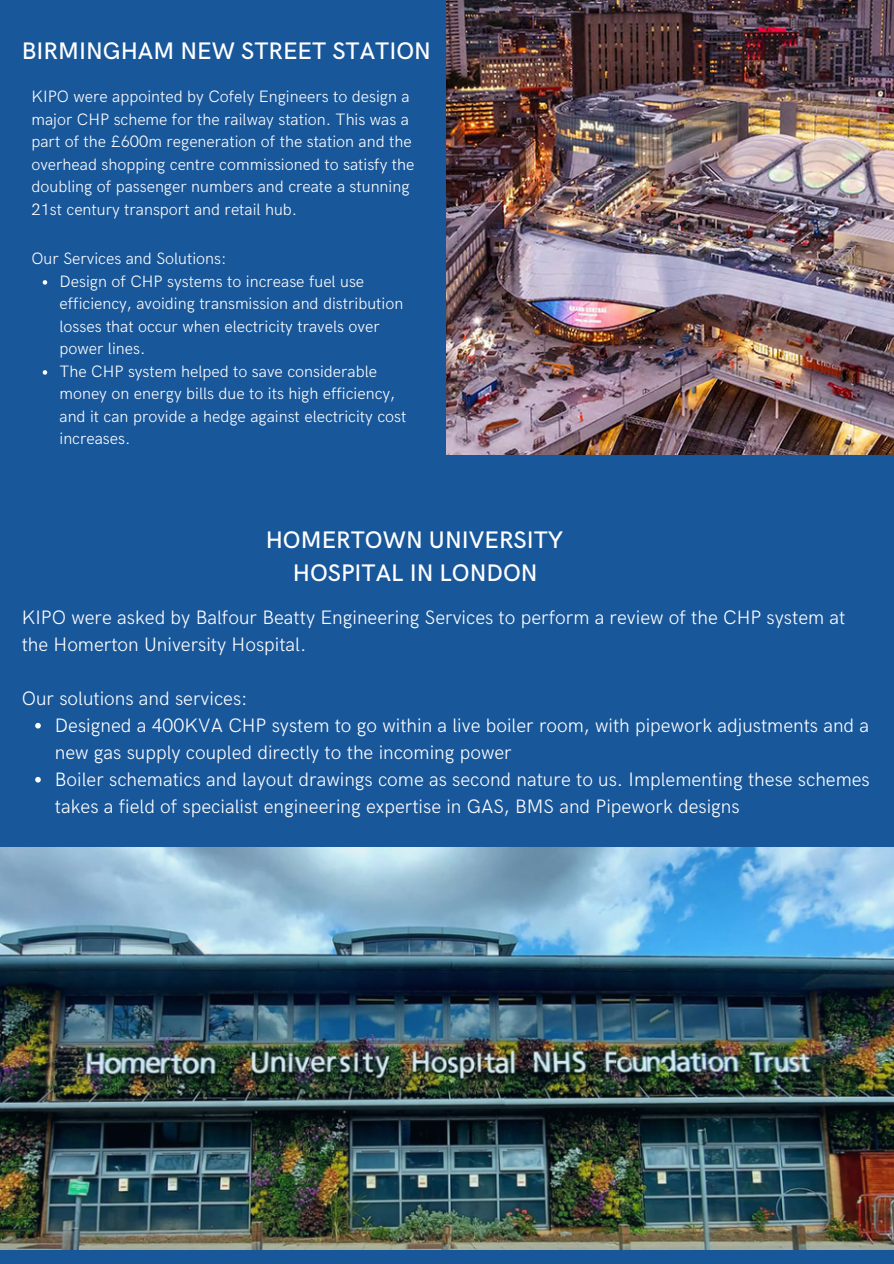
<style>
.page{position:relative;width:894px;height:1264px;background:#fff}
.page>*{position:absolute;margin:0;border:0;box-sizing:border-box;transform-origin:0 0}
.t1{font:500 24px/32.7px "HK Grotesk";color:#fff;text-align:center}
.t2{font:300 19.5px/27px "HK Grotesk";color:#fff}
.t3{font:300 16.5px/22.5px "HK Grotesk";color:#fff}
</style>
<div class="page">
<div style="left:0;top:0;width:893px;height:1263px;background:#19579b"></div>
<img style="left:446px;top:0;width:447px;height:454px">
<img style="left:0;top:847px;width:893px;height:402px">
<svg style="left:43px;top:280px;width:4px;height:5px"></svg>
<svg style="left:43px;top:370px;width:4px;height:5px"></svg>
<svg style="left:35px;top:723px;width:6px;height:5px"></svg>
<svg style="left:35px;top:777px;width:6px;height:5px"></svg>
<p class="t1" style="left:22px;top:35px;width:410px">BIRMINGHAM NEW STREET STATION</p>
<p class="t3" style="left:31px;top:86px;width:384px">KIPO were appointed by Cofely Engineers to design a major CHP scheme for the railway station. This was a part of the £600m regeneration of the station and the overhead shopping centre commissioned to satisfy the doubling of passenger numbers and create a stunning 21st century transport and retail hub.</p>
<p class="t3" style="left:31px;top:248px;width:196px">Our Services and Solutions:</p>
<p class="t3" style="left:59px;top:271px;width:345px">Design of CHP systems to increase fuel use efficiency, avoiding transmission and distribution losses that occur when electricity travels over power lines.</p>
<p class="t3" style="left:59px;top:361px;width:348px">The CHP system helped to save considerable money on energy bills due to its high efficiency, and it can provide a hedge against electricity cost increases.</p>
<h1 class="t1" style="left:265px;top:525px;width:299px">HOMERTOWN UNIVERSITY<br>HOSPITAL IN LONDON</h1>
<h2 class="t2" style="left:22px;top:604px;width:825px">KIPO were asked by Balfour Beatty Engineering Services to perform a review of the CHP system at the Homerton University Hospital.</h2>
<h2 class="t2" style="left:22px;top:685px;width:227px">Our solutions and services:</h2>
<p class="t2" style="left:55px;top:712px;width:815px">Designed a 400KVA CHP system to go within a live boiler room, with pipework adjustments and a new gas supply coupled directly to the incoming power</p>
<p class="t2" style="left:55px;top:766px;width:816px">Boiler schematics and layout drawings come as second nature to us. Implementing these schemes takes a field of specialist engineering expertise in GAS, BMS and Pipework designs</p>
</div>
